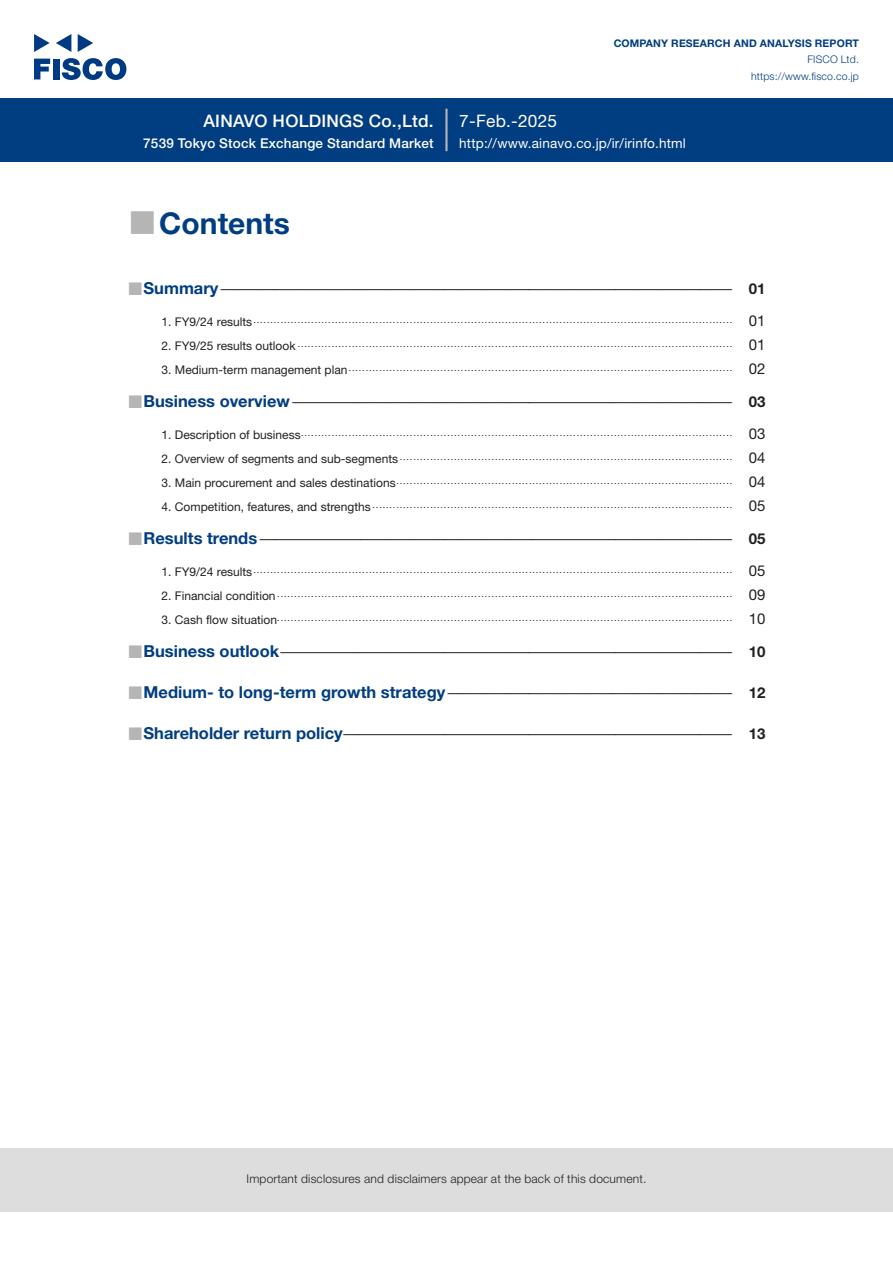
<style>
.page{position:relative;width:893px;height:1263px;background:#fff}
.page>*{position:absolute;margin:0;border:0;box-sizing:border-box;transform-origin:0 0}
.t1{font:700 30px "Helvetica Neue LT Std";color:#003d81}
.t2{font:500 17.25px "Helvetica Neue LT Std";letter-spacing:.015em;color:#fff}
.t3{font:17.25px "Helvetica Neue LT Std";letter-spacing:.015em;color:#fff}
.t4{font:700 16.5px "Helvetica Neue LT Std";color:#003d81}
.t5{font:15px "Helvetica Neue LT Std";color:#231f20}
.t6{font:700 15px "Helvetica Neue LT Std";color:#231f20}
.t7{font:13.5px "Helvetica Neue LT Std";letter-spacing:.015em;color:#fff}
.t8{font:500 13.5px "Helvetica Neue LT Std";letter-spacing:.015em;color:#fff}
.t9{font:12px "Helvetica Neue LT Std";color:#231f20}
.t10{font:300 12px "Helvetica Neue LT Std";letter-spacing:.015em;color:#231f20}
.t11{font:700 10.5px "Helvetica Neue LT Std";letter-spacing:.015em;color:#003d81}
.t12{font:300 10.5px/16.5px "Helvetica Neue LT Std";letter-spacing:.015em;color:#003d81;text-align:right}
.t13{font:9px "Helvetica Neue LT Std";color:#231f20}
.s1{font-family:"Hiragino UD Sans F Std N W6";font-weight:400;color:#b5b5b6}
.s2{font-family:"Hiragino UD Sans Std W6";font-weight:400;color:#b5b5b6}
</style>
<div class="page">
<div style="left:0;top:1148px;width:893px;height:64px;background:#ddd"></div>
<svg style="left:34px;top:59px;width:16px;height:20px"></svg>
<div style="left:53px;top:59px;width:6px;height:20px;background:#003a83"></div>
<svg style="left:62px;top:58px;width:64px;height:22px"></svg>
<svg style="left:34px;top:34px;width:16px;height:18px"></svg>
<svg style="left:78px;top:34px;width:15px;height:18px"></svg>
<svg style="left:56px;top:34px;width:15px;height:18px"></svg>
<div style="left:0;top:98px;width:893px;height:64px;background:#003d81"></div>
<hr style="left:445px;top:109px;width:3px;height:42px;background:#b5b5b6">
<h2 class="t2" style="left:204px;top:110px;width:232px">AINAVO HOLDINGS Co.,Ltd.</h2>
<h3 class="t8" style="left:143px;top:135px;width:292px">7539 Tokyo Stock Exchange Standard Market</h3>
<p class="t1" style="left:128px;top:204px;width:164px"><span class="s1">■</span>Contents</p>
<h2 class="t3" style="left:459px;top:110px;width:99px">7-Feb.-2025</h2>
<p class="t11" style="left:614px;top:37px;width:247px">COMPANY RESEARCH AND ANALYSIS REPORT</p>
<p class="t12" style="left:751px;top:51px;width:109px">FISCO Ltd. https://www.fisco.co j p.</p>
<h3 class="t7" style="left:459px;top:135px;width:228px">http://www.ainavo.co j p. /i r/ irinfo.html</h3>
<p class="t4" style="left:127px;top:278px;width:93px"><span class="s2">■</span>Summary</p>
<p class="t9" style="left:220px;top:281px;width:514px">---------------------------------------------------------------------------------------------------------------------------------------------------------------------------</p>
<p class="t9" style="left:162px;top:314px;width:92px">1. FY9/24 results</p>
<p class="t13" style="left:253px;top:314px;width:480px">.............................................................................................................................................</p>
<p class="t9" style="left:162px;top:338px;width:136px">2. FY9/25 results outlook</p>
<p class="t13" style="left:298px;top:338px;width:436px">................................................................................................................................</p>
<p class="t9" style="left:162px;top:362px;width:187px">3. Medium-term management plan</p>
<p class="t13" style="left:349px;top:362px;width:385px">.................................................................................................................</p>
<p class="t4" style="left:127px;top:391px;width:164px"><span class="s2">■</span>Business overview</p>
<p class="t9" style="left:292px;top:394px;width:442px">---------------------------------------------------------------------------------------------------------------------------------------------------</p>
<p class="t9" style="left:162px;top:427px;width:141px">1. Description of business</p>
<p class="t13" style="left:301px;top:427px;width:433px">...............................................................................................................................</p>
<p class="t9" style="left:162px;top:451px;width:238px">2. Overview of segments and sub-segments</p>
<p class="t13" style="left:400px;top:451px;width:334px">..................................................................................................</p>
<p class="t9" style="left:162px;top:475px;width:236px">3. Main procurement and sales destinations</p>
<p class="t13" style="left:396px;top:475px;width:337px">...................................................................................................</p>
<p class="t9" style="left:162px;top:499px;width:211px">4. Competition, features, and strengths</p>
<p class="t13" style="left:373px;top:499px;width:361px">..........................................................................................................</p>
<p class="t4" style="left:127px;top:528px;width:131px"><span class="s2">■</span>Results trends</p>
<p class="t9" style="left:259px;top:531px;width:475px">--------------------------------------------------------------------------------------------------------------------------------------------------------------</p>
<p class="t9" style="left:162px;top:564px;width:92px">1. FY9/24 results</p>
<p class="t13" style="left:253px;top:564px;width:480px">.............................................................................................................................................</p>
<p class="t9" style="left:162px;top:588px;width:116px">2. Financial condition</p>
<p class="t13" style="left:277px;top:588px;width:456px">......................................................................................................................................</p>
<p class="t9" style="left:162px;top:612px;width:117px">3. Cash flow situation</p>
<p class="t13" style="left:277px;top:612px;width:456px">......................................................................................................................................</p>
<p class="t4" style="left:127px;top:641px;width:153px"><span class="s2">■</span>Business outlook</p>
<p class="t9" style="left:280px;top:644px;width:454px">-------------------------------------------------------------------------------------------------------------------------------------------------------</p>
<p class="t4" style="left:127px;top:682px;width:320px"><span class="s2">■</span>Medium- to long-term growth strategy</p>
<p class="t9" style="left:447px;top:685px;width:287px">-----------------------------------------------------------------------------------------------</p>
<p class="t4" style="left:127px;top:723px;width:217px"><span class="s2">■</span>Shareholder return policy</p>
<p class="t9" style="left:343px;top:726px;width:392px">----------------------------------------------------------------------------------------------------------------------------------</p>
<p class="t6" style="left:749px;top:279px;width:18px">01</p>
<p class="t5" style="left:749px;top:311px;width:18px">01</p>
<p class="t5" style="left:749px;top:335px;width:18px">01</p>
<p class="t5" style="left:749px;top:359px;width:18px">02</p>
<p class="t6" style="left:749px;top:392px;width:18px">03</p>
<p class="t5" style="left:749px;top:424px;width:18px">03</p>
<p class="t5" style="left:749px;top:448px;width:18px">04</p>
<p class="t5" style="left:749px;top:472px;width:18px">04</p>
<p class="t5" style="left:749px;top:496px;width:18px">05</p>
<p class="t6" style="left:749px;top:529px;width:18px">05</p>
<p class="t5" style="left:749px;top:561px;width:18px">05</p>
<p class="t5" style="left:749px;top:585px;width:18px">09</p>
<p class="t5" style="left:749px;top:609px;width:18px">10</p>
<p class="t6" style="left:749px;top:642px;width:18px">10</p>
<p class="t6" style="left:749px;top:683px;width:18px">12</p>
<p class="t6" style="left:749px;top:724px;width:18px">13</p>
<h3 class="t10" style="left:247px;top:1171px;width:401px">Important disclosures and disclaimers appear at the back of this document.</h3>
</div>
